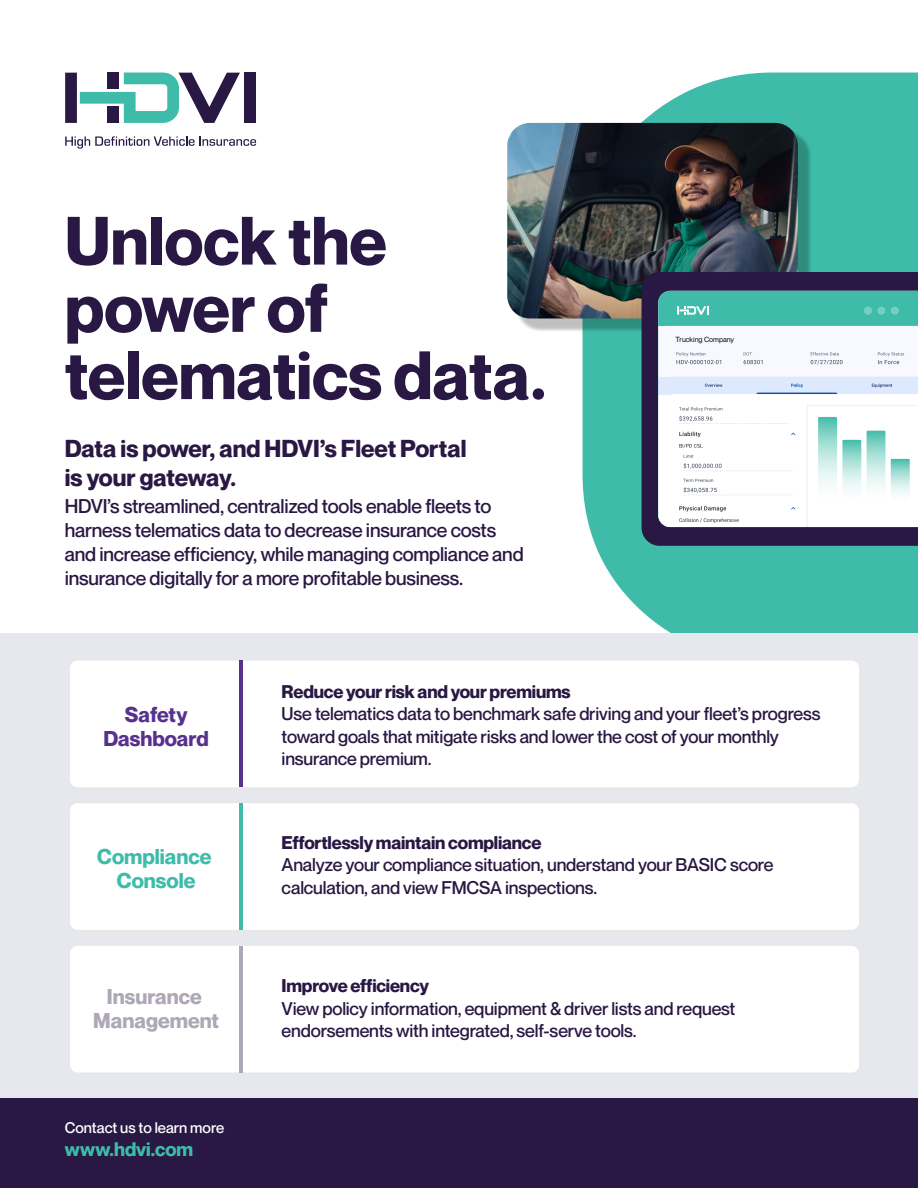
<style>
.page{position:relative;width:918px;height:1188px;background:#fff}
.page>*{position:absolute;margin:0;border:0;box-sizing:border-box;transform-origin:0 0}
.t1{font:700 66.75px/67.2px "Neue Montreal";color:#291843}
.t2{font:700 24px/28.8px "Neue Montreal";color:#291843}
.t3{font:700 21px/24px "Neue Montreal";color:#aea7b5;text-align:center}
.t4{font:700 21px/24px "Neue Montreal";color:#3ebca9;text-align:center}
.t5{font:700 21px/24px "Neue Montreal";color:#56328e;text-align:center}
.t6{font:500 19.5px/24px "Neue Montreal";letter-spacing:-.01em;color:#291843}
.t7{font:700 19.2px "Neue Montreal";color:#3ebca9}
.t8{font:500 18px/22.5px "Neue Montreal";letter-spacing:-.01em;color:#291843}
.t9{font:700 18px "Neue Montreal";letter-spacing:-.01em;color:#291843}
.t10{font:500 15px "Neue Montreal";color:#fff}
.t11{font:7.35px "Neue Montreal";color:#000}
</style>
<div class="page">
<svg style="left:583px;top:73px;width:335px;height:560px;background:#54c3b3"></svg>
<div style="left:0;top:633px;width:918px;height:555px;background:#e6e8ee"></div>
<div style="left:69px;top:660px;width:791px;height:128px;background:#fff;border-radius:8px"></div>
<div style="left:69px;top:659px;width:792px;height:130px;border:1px solid #e7e7e8;border-radius:8px"></div>
<hr style="left:239px;top:661px;width:4px;height:126px;background:#56328e">
<div style="left:244px;top:73px;width:12px;height:50px;background:#291843"></div>
<svg style="left:65px;top:73px;width:175px;height:50px"></svg>
<svg style="left:65px;top:136px;width:191px;height:13px"></svg>
<div style="left:0;top:1098px;width:918px;height:90px;background:#2a1844"></div>
<img style="left:519px;top:129px;width:294px;height:205px">
<img style="left:507px;top:123px;width:291px;height:195px">
<div style="left:642px;top:272px;width:276px;height:274px;background:#291843"></div>
<div style="left:658px;top:291px;width:260px;height:35px;background:#3ebca9"></div>
<svg style="left:677px;top:306px;width:32px;height:9px"></svg>
<div style="left:864px;top:307px;width:8px;height:8px;background:#75cec2;border-radius:50%"></div>
<div style="left:877px;top:307px;width:8px;height:8px;background:#75cec2;border-radius:50%"></div>
<div style="left:891px;top:307px;width:8px;height:8px;background:#75cec2;border-radius:50%"></div>
<img style="left:671px;top:345px;width:247px;height:182px">
<div style="left:663px;top:326px;width:255px;height:19px;background:#f7f9fe"></div>
<div style="left:658px;top:326px;width:13px;height:52px;background:#f7f9fe"></div>
<div style="left:658px;top:377px;width:13px;height:18px;background:#dee9fc"></div>
<div style="left:658px;top:395px;width:14px;height:132px;background:#fff"></div>
<div style="left:69px;top:802px;width:791px;height:129px;background:#fff;border-radius:8px"></div>
<div style="left:69px;top:802px;width:792px;height:129px;border:1px solid #e7e7e8;border-radius:8px"></div>
<hr style="left:239px;top:803px;width:4px;height:127px;background:#3ebca9">
<div style="left:69px;top:945px;width:791px;height:128px;background:#fff;border-radius:8px"></div>
<div style="left:69px;top:944px;width:792px;height:130px;border:1px solid #e7e7e8;border-radius:8px"></div>
<hr style="left:239px;top:946px;width:4px;height:126px;background:#aea7b5">
<h1 class="t1" style="left:65px;top:207px;width:483px">Unlock the power of telematics data.</h1>
<h2 class="t2" style="left:65px;top:434px;width:403px">Data is power, and HDVI’s Fleet Portal is your gateway.</h2>
<p class="t6" style="left:65px;top:494px;width:460px">HDVI’s streamlined, centralized tools enable fleets to harness telematics data to decrease insurance costs and increase efficiency, while managing compliance and insurance digitally for a more profitable business.</p>
<p class="t11" style="left:676px;top:335px;width:60px">Trucking Company</p>
<p class="t5" style="left:104px;top:702px;width:107px">Safety<br>Dashboard</p>
<p class="t4" style="left:97px;top:845px;width:116px">Compliance<br>Console</p>
<p class="t3" style="left:93px;top:984px;width:127px">Insurance<br>Management</p>
<p class="t10" style="left:65px;top:1119px;width:161px">Contact us to learn more</p>
<p class="t7" style="left:65px;top:1138px;width:130px">www.hdvi.com</p>
<p class="t9" style="left:282px;top:680px;width:290px">Reduce your risk and your premiums</p>
<p class="t8" style="left:282px;top:703px;width:540px">Use telematics data to benchmark safe driving and your fleet’s progress toward goals that mitigate risks and lower the cost of your monthly insurance premium.</p>
<p class="t9" style="left:282px;top:831px;width:261px">Effortlessly maintain compliance</p>
<p class="t8" style="left:282px;top:854px;width:493px">Analyze your compliance situation, understand your BASIC score calculation, and view FMCSA inspections.</p>
<p class="t9" style="left:282px;top:975px;width:149px">Improve efficiency</p>
<p class="t8" style="left:282px;top:997px;width:455px">View policy information, equipment &amp; driver lists and request endorsements with integrated, self-serve tools.</p>
</div>
